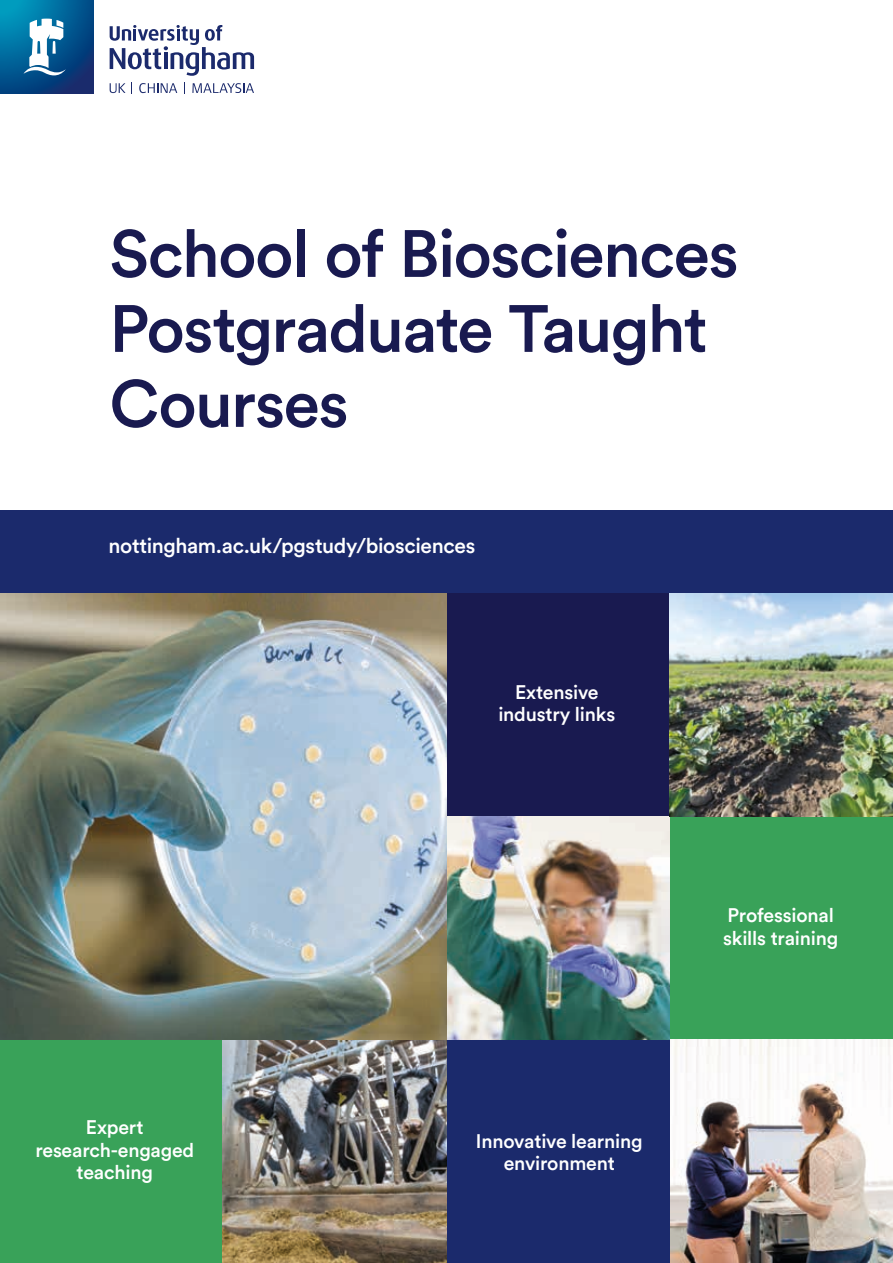
<style>
.page{position:relative;width:893px;height:1263px;background:#fff}
.page>*{position:absolute;margin:0;border:0;box-sizing:border-box;transform-origin:0 0}
.t1{font:500 66px/75px "Circular Pro";letter-spacing:-.025em;color:#191a50}
.t2{font:500 21px "Circular Pro";letter-spacing:-.015em;color:#fff}
.t3{font:500 19.5px/22.5px "Circular Pro";letter-spacing:-.01em;color:#fff;text-align:center}
</style>
<div class="page">
<svg style="left:0;top:0;width:94px;height:94px;background:#035990"></svg>
<svg style="left:139px;top:83px;width:38px;height:10px"></svg>
<svg style="left:192px;top:83px;width:62px;height:10px"></svg>
<svg style="left:110px;top:83px;width:16px;height:10px"></svg>
<svg style="left:184px;top:82px;width:1px;height:12px"></svg>
<svg style="left:110px;top:25px;width:144px;height:51px"></svg>
<svg style="left:23px;top:19px;width:43px;height:56px"></svg>
<div style="left:0;top:510px;width:893px;height:85px;background:#1b2a6c"></div>
<div style="left:446px;top:1040px;width:224px;height:223px;background:#1b2a6c"></div>
<div style="left:670px;top:816px;width:223px;height:224px;background:#39a259"></div>
<div style="left:0;top:1040px;width:223px;height:223px;background:#39a259"></div>
<div style="left:446px;top:593px;width:224px;height:223px;background:#191a50"></div>
<img style="left:670px;top:1040px;width:223px;height:223px">
<img style="left:447px;top:816px;width:223px;height:224px">
<img style="left:670px;top:593px;width:223px;height:223px">
<img style="left:223px;top:1040px;width:223px;height:223px">
<img style="left:0;top:593px;width:446px;height:447px">
<h1 class="t1" style="left:109px;top:213px;width:631px">School of Biosciences<br>Postgraduate Taught<br>Courses</h1>
<p class="t2" style="left:108px;top:531px;width:369px">nottingham.ac.uk/pgstudy/biosciences</p>
<p class="t3" style="left:498px;top:680px;width:118px">Extensive industry links</p>
<p class="t3" style="left:35px;top:1115px;width:160px">Expert research-engaged teaching</p>
<p class="t3" style="left:476px;top:1129px;width:168px">Innovative learning environment</p>
<p class="t3" style="left:723px;top:903px;width:117px;text-align:left">Professional skills training</p>
</div>
